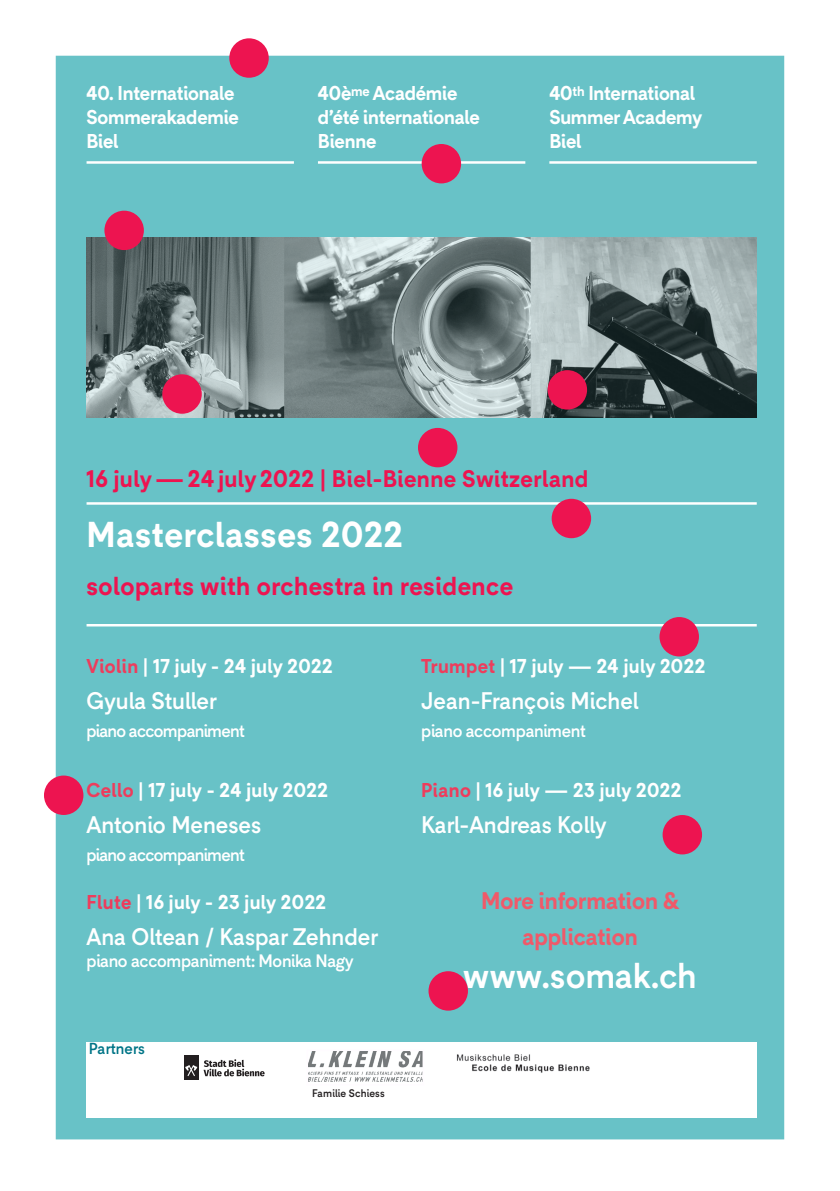
<style>
.page{position:relative;width:840px;height:1191px;background:#fff}
.page>*{position:absolute;margin:0;border:0;box-sizing:border-box;transform-origin:0 0}
.t1{font:700 36px "G Gpopulaire";letter-spacing:.02em;color:#fff}
.t2{font:600 36px "G Gpopulaire";color:#fff}
.t3{font:700 26px "G Gpopulaire";letter-spacing:.02em;color:#ed1450}
.t4{font:500 24px "G Gpopulaire";color:#fff}
.t5{font:700 24px "G Gpopulaire";letter-spacing:.02em;color:#ed1450}
.t6{font:700 24px/36px "G Gpopulaire";color:#f05969;text-align:center}
.t7{font:700 20px "G Gpopulaire";letter-spacing:.02em;color:#fff}
.t8{font:700 20px/24px "G Gpopulaire";letter-spacing:-.01em;color:#fff}
.t9{font:500 18px "G Gpopulaire";letter-spacing:-.02em;color:#fff}
.t10{font:500 18px "G Gpopulaire";letter-spacing:-.04em;color:#fff}
.t11{font:500 16px "G Gpopulaire";letter-spacing:.01em;color:#017587}
.t12{font:500 11px "G Gpopulaire";letter-spacing:.01em;color:#231f20}
.s1{color:#ee3c5c}
</style>
<div class="page">
<div style="left:56px;top:56px;width:727px;height:1083px;background:#68c2c7"></div>
<hr style="left:86px;top:161px;width:208px;height:3px;background:#fff">
<hr style="left:86px;top:624px;width:670px;height:2px;background:#fff">
<hr style="left:86px;top:502px;width:670px;height:3px;background:#fff">
<hr style="left:318px;top:161px;width:207px;height:3px;background:#fff">
<hr style="left:549px;top:161px;width:207px;height:3px;background:#fff">
<img style="left:86px;top:238px;width:670px;height:179px">
<div style="left:86px;top:1042px;width:670px;height:75px;background:#fff"></div>
<img style="left:456px;top:1054px;width:134px;height:19px">
<div style="left:184px;top:1055px;width:14px;height:25px;background:#231f20"></div>
<svg style="left:185px;top:1065px;width:12px;height:11px"></svg>
<svg style="left:203px;top:1059px;width:61px;height:17px"></svg>
<img style="left:309px;top:1052px;width:112px;height:29px">
<div style="left:306px;top:1049px;width:118px;height:36px;border:2px solid #fffcff"></div>
<div style="left:547px;top:370px;width:39px;height:39px;background:#ed1450;border-radius:50%"></div>
<div style="left:104px;top:211px;width:40px;height:39px;background:#ed1450;border-radius:50%"></div>
<div style="left:418px;top:428px;width:39px;height:39px;background:#ed1450;border-radius:50%"></div>
<div style="left:659px;top:617px;width:39px;height:39px;background:#ed1450;border-radius:50%"></div>
<div style="left:551px;top:499px;width:39px;height:39px;background:#ed1450;border-radius:50%"></div>
<div style="left:44px;top:775px;width:39px;height:40px;background:#ed1450;border-radius:50%"></div>
<div style="left:428px;top:971px;width:39px;height:39px;background:#ed1450;border-radius:50%"></div>
<div style="left:162px;top:374px;width:40px;height:40px;background:#ed1450;border-radius:50%"></div>
<div style="left:421px;top:144px;width:40px;height:39px;background:#ed1450;border-radius:50%"></div>
<div style="left:229px;top:38px;width:39px;height:40px;background:#ed1450;border-radius:50%"></div>
<div style="left:662px;top:815px;width:39px;height:39px;background:#ed1450;border-radius:50%"></div>
<p class="t8" style="left:86px;top:80px;width:154px">40. Internationale<br>Sommerakademie<br>Biel</p>
<p class="t8" style="left:318px;top:80px;width:163px">40è<sup>me</sup> Académie d’été internationale<br>Bienne</p>
<p class="t8" style="left:549px;top:80px;width:154px">40<sup>th</sup> International<br>Summer Academy<br>Biel</p>
<p class="t5" style="left:86px;top:463px;width:503px">16 july—24 july 2022 | Biel-Bienne Switzerland</p>
<h1 class="t1" style="left:86px;top:511px;width:317px">Masterclasses 2022</h1>
<h2 class="t3" style="left:86px;top:569px;width:428px">soloparts with orchestra in residence</h2>
<p class="t7" style="left:86px;top:652px;width:247px"><span class="s1">Violin</span> | 17 july - 24 july 2022</p>
<p class="t4" style="left:86px;top:684px;width:131px">Gyula Stuller</p>
<p class="t10" style="left:86px;top:719px;width:159px">piano accompaniment</p>
<p class="t7" style="left:86px;top:776px;width:243px"><span class="s1">Cello</span> | 17 july - 24 july 2022</p>
<p class="t4" style="left:86px;top:808px;width:176px">Antonio Meneses</p>
<p class="t10" style="left:86px;top:843px;width:159px">piano accompaniment</p>
<p class="t7" style="left:86px;top:888px;width:241px"><span class="s1">Flute</span> | 16 july - 23 july 2022</p>
<p class="t4" style="left:86px;top:920px;width:292px">Ana Oltean / Kaspar Zehnder</p>
<p class="t9" style="left:86px;top:948px;width:268px">piano accompaniment: Monika Nagy</p>
<p class="t11" style="left:89px;top:1038px;width:57px">Partners</p>
<p class="t12" style="left:312px;top:1085px;width:74px">Familie Schiess</p>
<p class="t7" style="left:421px;top:652px;width:285px"><span class="s1">Trumpet</span> | 17 july — 24 july 2022</p>
<p class="t4" style="left:421px;top:684px;width:219px">Jean-François Michel</p>
<p class="t9" style="left:421px;top:719px;width:166px">piano accompaniment</p>
<p class="t7" style="left:421px;top:776px;width:261px"><span class="s1">Piano</span> | 16 july — 23 july 2022</p>
<p class="t4" style="left:421px;top:808px;width:187px">Karl-Andreas Kolly</p>
<p class="t6" style="left:481px;top:881px;width:199px">More information &amp; application</p>
<h1 class="t2" style="left:463px;top:951px;width:235px">www.somak.ch</h1>
</div>
